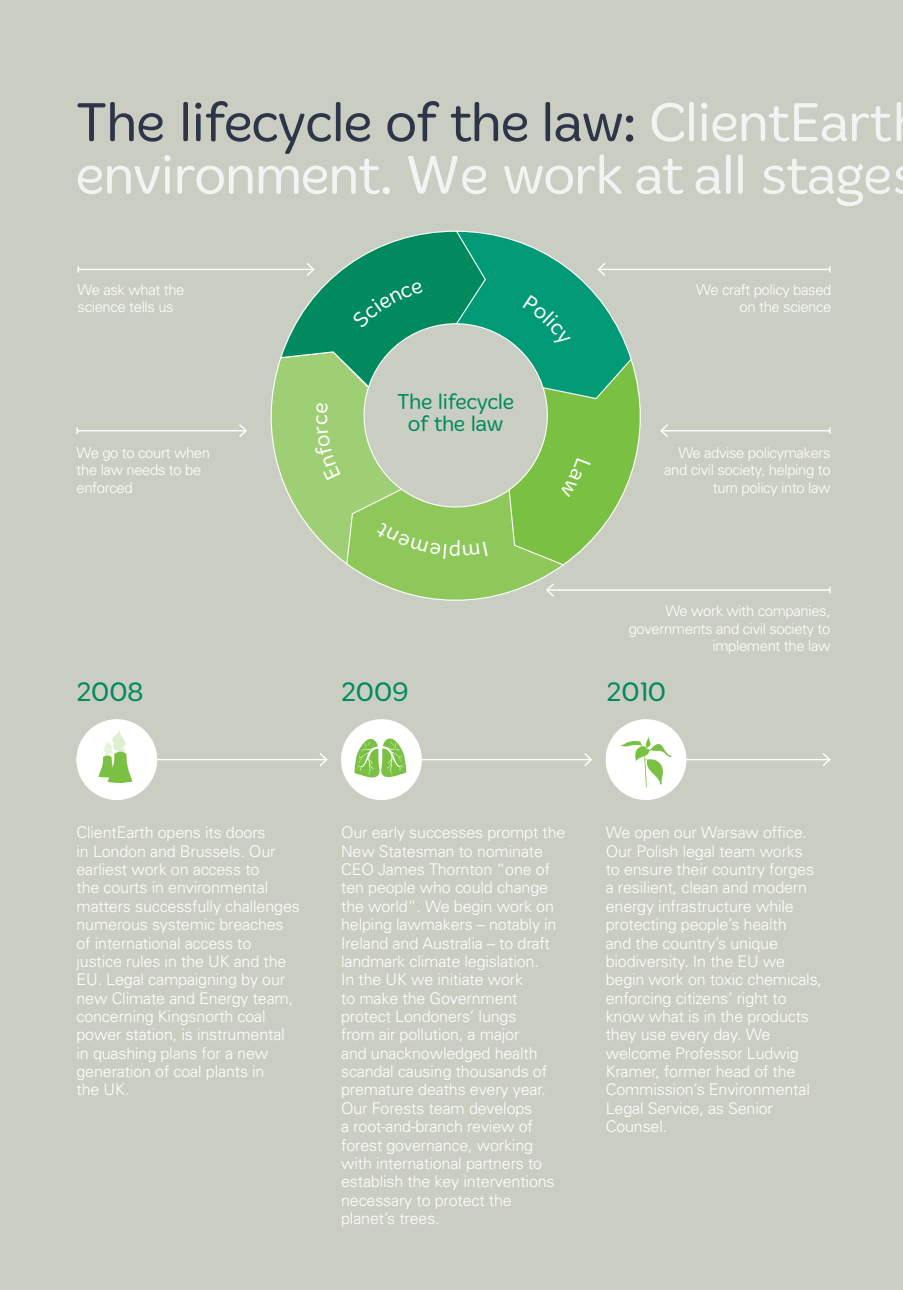
<style>
.page{position:relative;width:903px;height:1290px;background:#cacec2}
.page>*{position:absolute;margin:0;border:0;box-sizing:border-box;transform-origin:0 0}
.t1{font:300 56px/52.5px "Merge";letter-spacing:-.025em;color:#f2f3f3}
.t2{font:300 27.3px "Merge";letter-spacing:-.025em;color:#008a5e}
.t3{font:300 22.05px/22.1px "Merge";letter-spacing:-.025em;color:#008a5e;text-align:center}
.t4{font:300 21.88px "Merge";color:#fff}
.t5{font:300 16.1px/18.4px "Univers";letter-spacing:-.01em;color:#fff}
.t6{font:300 14.88px/17.5px "Univers";letter-spacing:-.025em;color:#fff;text-align:right}
.s1{color:#2e3548}
</style>
<div class="page">
<hr style="left:157px;top:759px;width:170px;height:1px;background:#fff">
<svg style="left:318px;top:753px;width:10px;height:13px"></svg>
<div style="left:77px;top:720px;width:80px;height:79px;background:#fff;border-radius:50%"></div>
<div style="left:77px;top:719px;width:80px;height:81px;border:1px solid #fff;border-radius:50%"></div>
<hr style="left:422px;top:759px;width:169px;height:1px;background:#fff">
<svg style="left:583px;top:753px;width:9px;height:13px"></svg>
<div style="left:341px;top:720px;width:80px;height:79px;background:#fff;border-radius:50%"></div>
<div style="left:341px;top:719px;width:81px;height:81px;border:1px solid #fff;border-radius:50%"></div>
<hr style="left:686px;top:759px;width:143px;height:1px;background:#fff">
<svg style="left:821px;top:753px;width:10px;height:13px"></svg>
<div style="left:606px;top:720px;width:80px;height:79px;background:#fff;border-radius:50%"></div>
<div style="left:606px;top:719px;width:80px;height:81px;border:1px solid #fff;border-radius:50%"></div>
<svg style="left:98px;top:730px;width:34px;height:53px"></svg>
<svg style="left:354px;top:738px;width:52px;height:40px"></svg>
<hr style="left:644px;top:751px;width:2px;height:37px;background:#7ac143">
<svg style="left:620px;top:736px;width:52px;height:51px"></svg>
<hr style="left:598px;top:269px;width:232px;height:1px;background:#fff">
<svg style="left:829px;top:266px;width:2px;height:7px"></svg>
<hr style="left:661px;top:430px;width:169px;height:1px;background:#fff">
<svg style="left:829px;top:427px;width:2px;height:7px"></svg>
<hr style="left:78px;top:269px;width:236px;height:1px;background:#fff">
<hr style="left:77px;top:430px;width:169px;height:1px;background:#fff">
<svg style="left:237px;top:424px;width:10px;height:13px"></svg>
<hr style="left:547px;top:589px;width:283px;height:2px;background:#fff">
<svg style="left:255px;top:230px;width:415px;height:371px"></svg>
<h1 class="t1" style="left:76px;top:97px;width:818px"><span class="s1">The lifecycle of the law:</span> ClientEart environment. We work at all stage</h1>
<p class="t6" style="left:78px;top:281px;width:108px;text-align:left">We ask what the science tells us</p>
<p class="t6" style="left:77px;top:444px;width:135px;text-align:left">We go to court when the law needs to be enforced</p>
<h3 class="t3" style="left:397px;top:391px;width:118px">The lifecycle of the law</h3>
<h3 class="t4" style="left:461px;top:564px;width:14px;rotate:-180deg">p</h3>
<p class="t6" style="left:696px;top:281px;width:137px">We craft policy based on the science</p>
<p class="t6" style="left:664px;top:444px;width:168px">We advise policymakers and civil society, helping to turn policy into law</p>
<p class="t6" style="left:629px;top:602px;width:203px">We work with companies, governments and civil society to implement the law</p>
<h2 class="t2" style="left:77px;top:676px;width:69px">2008</h2>
<h2 class="t2" style="left:341px;top:676px;width:69px">2009</h2>
<h2 class="t2" style="left:606px;top:676px;width:61px">2010</h2>
<p class="t5" style="left:77px;top:823px;width:225px">ClientEarth opens its doors<br>in London and Brussels. Our earliest work on access to<br>the courts in environmental matters successfully challenges numerous systemic breaches of international access to justice rules in the UK and the<br>EU. Legal campaigning by our new Climate and Energy team, concerning Kingsnorth coal power station, is instrumental in quashing plans for a new generation of coal plants in<br>the UK.</p>
<p class="t5" style="left:341px;top:823px;width:226px">Our early successes prompt the<br>New Statesman to nominate<br>CEO James Thornton “one of ten people who could change the world”. We begin work on helping lawmakers – notably in<br>Ireland and Australia – to draft landmark climate legislation.<br>In the UK we initiate work<br>to make the Government protect Londoners’ lungs<br>from air pollution, a major<br>and unacknowledged health scandal causing thousands of premature deaths every year.<br>Our Forests team develops<br>a root-and-branch review of forest governance, working with international partners to establish the key interventions necessary to protect the planet’s trees.</p>
<p class="t5" style="left:606px;top:823px;width:218px">We open our Warsaw office.<br>Our Polish legal team works<br>to ensure their country forges a resilient, clean and modern energy infrastructure while protecting people’s health<br>and the country’s unique biodiversity. In the EU we begin work on toxic chemicals, enforcing citizens’ right to know what is in the products they use every day. We welcome Professor Ludwig<br>Kramer, former head of the<br>Commission’s Environmental<br>Legal Service, as Senior<br>Counsel.</p>
</div>
